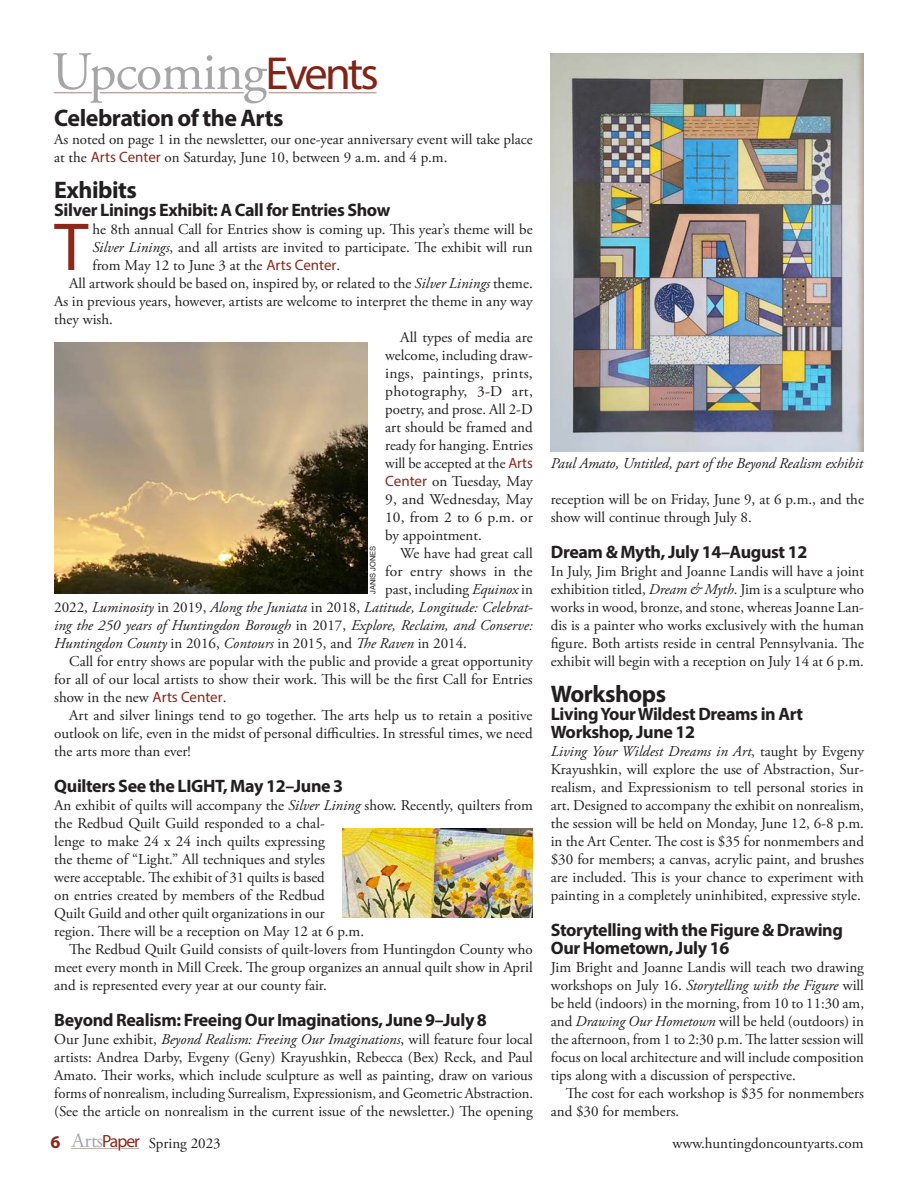
<style>
.page{position:relative;width:918px;height:1188px;background:#fff}
.page>*{position:absolute;margin:0;border:0;box-sizing:border-box;transform-origin:0 0}
.Body_First{font:68.4px "Myriad Pro";color:#8b271b}
.t1{font:54px "Adobe Garamond Pro";letter-spacing:-.02em;color:rgb(35 31 32/.4)}
.Head_3_on_Baseline{font:700 24px "Myriad Pro";letter-spacing:-.02em;color:#231f20}
.Head_4{font:700 18px/18px "Myriad Pro";letter-spacing:-.02em;color:#231f20}
.Head_4_No_Space_Abov{font:700 18px/18px "Myriad Pro";letter-spacing:-.02em;color:#231f20}
.Body_Text_No_Indent{font:15px/18px "Adobe Garamond Pro";color:#231f20;text-align:justify}
.Body_Text{font:15px/18px "Adobe Garamond Pro";color:#231f20;text-align:justify}
.Body_Text-2{font:italic 15px "Adobe Garamond Pro";color:#231f20}
.Body_First-2{font:15px/18px "Adobe Garamond Pro";color:#231f20;text-align:justify}
.Photo_credit{font:7.5px "Helvetica";color:#231f20}
.s1{font-family:"Myriad Pro";font-size:46.5px;color:#812418}
.s2{font-family:"Myriad Pro";color:#8b271b}
.s3{font-style:italic}
.s4{font-style:normal}
.s5{font-family:"Myriad Pro";font-weight:700;font-size:18px;color:#8b271b}
.s6{font-size:20.55px;color:rgb(35 31 32/.4)}
.s7{font-family:"Myriad Pro";font-size:17.7px;color:#8b271b}
</style>
<div class="page">
<hr style="left:71px;top:1148px;width:47px;height:1px;background:#57210b">
<svg style="left:121px;top:1148px;width:18px;height:1px"></svg>
<hr style="left:54px;top:92px;width:38px;height:1px;background:#57210b">
<hr style="left:100px;top:92px;width:144px;height:1px;background:#57210b">
<hr style="left:269px;top:92px;width:108px;height:1px;background:#57210b">
<img style="left:551px;top:54px;width:313px;height:398px">
<img style="left:54px;top:342px;width:313px;height:252px">
<img style="left:343px;top:828px;width:190px;height:90px">
<h2 class="t1" style="left:52px;top:39px;width:329px">Upcoming<span class="s1">Events</span></h2>
<p class="Head_3_on_Baseline" style="left:54px;top:102px;width:231px">Celebration of the Arts</p>
<p class="Body_Text_No_Indent" style="left:54px;top:131px;width:480px">As noted on page 1 in the newsletter, our one-year anniversary event will take place at the <span class="s2">Arts Center</span> on Saturday, June 10, between 9 a.m. and 4 p.m.</p>
<p class="Head_3_on_Baseline" style="left:54px;top:174px;width:84px">Exhibits</p>
<p class="Head_4_No_Space_Abov" style="left:54px;top:200px;width:338px">Silver Linings Exhibit: A Call for Entries Show</p>
<p class="Body_First" style="left:54px;top:205px;width:36px">T</p>
<p class="Body_First-2" style="left:92px;top:221px;width:442px">he 8th annual Call for Entries show is coming up. This year’s theme will be <span class="s3">Silver Linings</span>, and all artists are invited to participate. The exhibit will run from May 12 to June 3 at the <span class="s2">Arts Center</span>.</p>
<p class="Body_Text" style="left:54px;top:275px;width:480px;text-indent:15px">All artwork should be based on, inspired by, or related to the <span class="s3">Silver Linings</span> theme.<br>As in previous years, however, artists are welcome to interpret the theme in any way they wish.</p>
<p class="Body_Text" style="left:385px;top:329px;width:149px;text-indent:15px">All types of media are welcome, including draw&shy;ings, paintings, prints, photography, 3-D art, poetry, and prose. All 2-D art should be framed and ready for hanging. Entries will be accepted at the <span class="s2">Arts Center</span> on Tuesday, May 9, and Wednesday, May 10, from 2 to 6 p.m. or by appointment.</p>
<p class="Body_Text" style="left:400px;top:545px;width:134px">We have had great call</p>
<p class="Body_Text" style="left:385px;top:563px;width:149px">for entry shows in the</p>
<p class="Body_Text" style="left:385px;top:581px;width:149px">past, including <span class="s3">Equinox</span> in</p>
<p class="Body_Text-2" style="left:54px;top:598px;width:480px"><span class="s4">2022,</span> Luminosity <span class="s4">in 2019,</span> Along the Juniata <span class="s4">in 2018,</span> Latitude, Longitude: Celebrat-</p>
<p class="Body_Text-2" style="left:54px;top:616px;width:480px">ing the 250 years of Huntingdon Borough <span class="s4">in 2017,</span> Explore, Reclaim, and Conserve:</p>
<p class="Body_Text-2" style="left:54px;top:634px;width:414px">Huntingdon County <span class="s4">in 2016,</span> Contours <span class="s4">in 2015, and</span> The Raven <span class="s4">in 2014.</span></p>
<p class="Body_Text" style="left:54px;top:653px;width:480px;text-indent:15px">Call for entry shows are popular with the public and provide a great opportunity for all of our local artists to show their work. This will be the first Call for Entries show in the new <span class="s2">Arts Center</span>.</p>
<p class="Body_Text" style="left:54px;top:707px;width:480px;text-indent:15px">Art and silver linings tend to go together. The arts help us to retain a positive outlook on life, even in the midst of personal difficulties. In stressful times, we need the arts more than ever!</p>
<p class="Head_4" style="left:54px;top:776px;width:291px">Quilters See the LIGHT, May 12–June 3</p>
<p class="Body_Text_No_Indent" style="left:54px;top:797px;width:480px;text-align:left">An exhibit of quilts will accompany the <span class="s3">Silver Lining</span> show. Recently, quilters from the Redbud Quilt Guild responded to a chal-<br>lenge to make 24 x 24 inch quilts expressing<br>the theme of “Light.” All techniques and styles<br>were acceptable. The exhibit of 31 quilts is based<br>on entries created by members of the Redbud<br>Quilt Guild and other quilt organizations in our<br>region. There will be a reception on May 12 at 6 p.m.</p>
<p class="Body_Text" style="left:54px;top:941px;width:480px;text-indent:15px">The Redbud Quilt Guild consists of quilt-lovers from Huntingdon County who meet every month in Mill Creek. The group organizes an annual quilt show in April and is represented every year at our county fair.</p>
<p class="Head_4" style="left:54px;top:1010px;width:434px">Beyond Realism: Freeing Our Imaginations, June 9–July 8</p>
<p class="Body_Text_No_Indent" style="left:54px;top:1031px;width:480px">Our June exhibit, <span class="s3">Beyond Realism: Freeing Our Imaginations</span>, will feature four local artists: Andrea Darby, Evgeny (Geny) Krayushkin, Rebecca (Bex) Reck, and Paul Amato. Their works, which include sculpture as well as painting, draw on various forms of nonrealism, including Surrealism, Expressionism, and Geometric Abstraction. (See the article on nonrealism in the current issue of the newsletter.) The opening</p>
<p class="Photo_credit" style="left:367px;top:594px;width:50px;rotate:-90deg">JANIS JONES</p>
<p class="Body_Text-2" style="left:551px;top:454px;width:314px">Paul Amato, Untitled, part of the Beyond Realism exhibit</p>
<p class="Body_Text_No_Indent" style="left:551px;top:491px;width:315px">reception will be on Friday, June 9, at 6 p.m., and the show will continue through July 8.</p>
<p class="Head_4" style="left:551px;top:542px;width:258px">Dream &amp; Myth, July 14–August 12</p>
<p class="Body_Text_No_Indent" style="left:551px;top:563px;width:315px">In July, Jim Bright and Joanne Landis will have a joint exhibition titled, <span class="s3">Dream &amp; Myth</span>. Jim is a sculpture who works in wood, bronze, and stone, whereas Joanne Lan&shy;dis is a painter who works exclusively with the human figure. Both artists reside in central Pennsylvania. The exhibit will begin with a reception on July 14 at 6 p.m.</p>
<p class="Head_3_on_Baseline" style="left:551px;top:678px;width:117px">Workshops</p>
<p class="Head_4_No_Space_Abov" style="left:551px;top:704px;width:254px">Living Your Wildest Dreams in Art<br>Workshop, June 12</p>
<p class="Body_Text_No_Indent" style="left:551px;top:743px;width:315px"><span class="s3">Living Your Wildest Dreams in Art</span>, taught by Evgeny Krayushkin, will explore the use of Abstraction, Sur&shy;realism, and Expressionism to tell personal stories in art. Designed to accompany the exhibit on nonrealism, the session will be held on Monday, June 12, 6-8 p.m. in the Art Center. The cost is $35 for nonmembers and $30 for members; a canvas, acrylic paint, and brushes are included. This is your chance to experiment with painting in a completely uninhibited, expressive style.</p>
<p class="Head_4" style="left:551px;top:920px;width:294px">Storytelling with the Figure &amp; Drawing<br>Our Hometown, July 16</p>
<p class="Body_Text_No_Indent" style="left:551px;top:959px;width:315px">Jim Bright and Joanne Landis will teach two drawing workshops on July 16. <span class="s3">Storytelling with the Figure</span> will be held (indoors) in the morning, from 10 to 11:30 am, and <span class="s3">Drawing Our Hometown</span> will be held (outdoors) in the afternoon, from 1 to 2:30 p.m. The latter session will focus on local architecture and will include composition tips along with a discussion of perspective.</p>
<p class="Body_Text" style="left:551px;top:1085px;width:315px;text-indent:15px">The cost for each workshop is $35 for nonmembers and $30 for members.</p>
<p class="Body_Text_No_Indent" style="left:51px;top:1135px;width:172px"><span class="s5">6</span> <span class="s6">Arts</span><span class="s7">Paper</span> Spring 2023</p>
<p class="Body_Text_No_Indent" style="left:673px;top:1135px;width:192px">www.huntingdoncountyarts.com</p>
</div>
